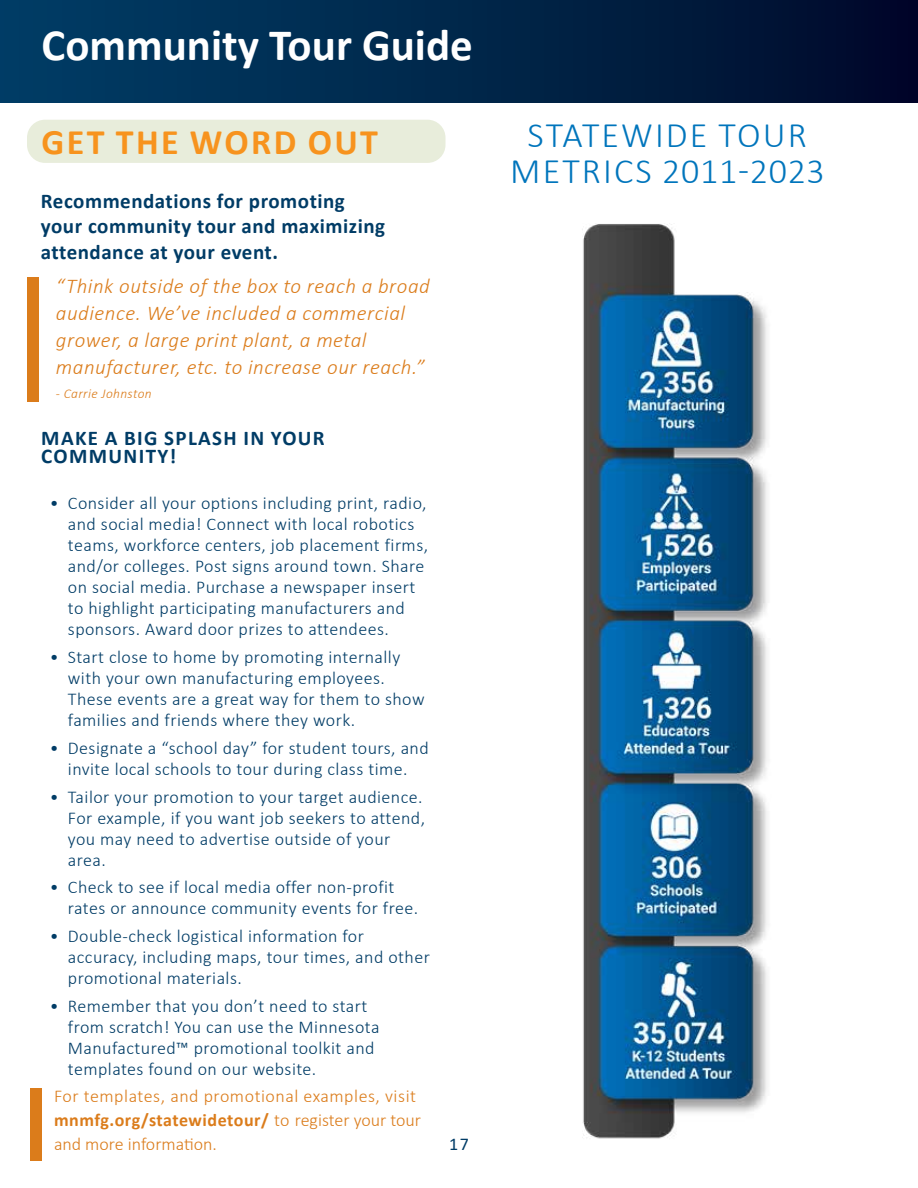
<style>
.page{position:relative;width:918px;height:1188px;background:#fff}
.page>*{position:absolute;margin:0;border:0;box-sizing:border-box;transform-origin:0 0}
.t1{font:700 45px "Calibri";color:#fff}
.t2{font:300 36px/36px "Calibri";letter-spacing:.06em;color:#0075bc;text-align:center}
.t3{font:700 36px "Calibri";letter-spacing:.065em;color:#f7931e}
.t4{font:italic 300 21px/27px "Calibri";letter-spacing:.025em;color:#db7c1b}
.t5{font:700 21px/25.2px "Calibri";letter-spacing:.025em;color:#003c66}
.t6{font:700 21px/18px "Calibri";letter-spacing:.065em;color:#003c66}
.t7{font:300 18px/21px "Calibri";letter-spacing:.025em;color:#003c66}
.t8{font:300 18px/24px "Calibri";letter-spacing:.03em;color:#db7c1b}
.t9{font:18px "Calibri";color:#003c66}
.t10{font:italic 300 13.5px "Calibri";letter-spacing:.025em;color:#db7c1b}
.s1{font-weight:700}
</style>
<div class="page">
<div style="left:27px;top:120px;width:419px;height:43px;background:#e8eddb;border-radius:18px"></div>
<div style="left:27px;top:277px;width:12px;height:125px;background:#db7c1b"></div>
<div style="left:30px;top:1089px;width:11px;height:72px;background:#db7c1b"></div>
<img style="left:582px;top:224px;width:185px;height:915px">
<div style="left:0;top:0;width:918px;height:103px;background:linear-gradient(to right,#004067,#000a2b)"></div>
<h1 class="t1" style="left:42px;top:14px;width:433px">Community Tour Guide</h1>
<h2 class="t3" style="left:42px;top:117px;width:338px">GET THE WORD OUT</h2>
<p class="t5" style="left:41px;top:188px;width:346px">Recommendations for promoting your community tour and maximizing attendance at your event.</p>
<p class="t4" style="left:56px;top:272px;width:376px">“Think outside of the box to reach a broad audience. We’ve included a commercial grower, a large print plant, a metal manufacturer, etc. to increase our reach.”</p>
<p class="t10" style="left:56px;top:385px;width:97px">- Carrie Johnston</p>
<p class="t6" style="left:41px;top:429px;width:285px">MAKE A BIG SPLASH IN YOUR<br>COMMUNITY!</p>
<p class="t7" style="left:68px;top:493px;width:362px;text-indent:-18px">• Consider all your options including print, radio, and social media! Connect with local robotics teams, workforce centers, job placement firms, and/or colleges. Post signs around town. Share on social media. Purchase a newspaper insert to highlight participating manufacturers and sponsors. Award door prizes to attendees.</p>
<p class="t7" style="left:68px;top:647px;width:358px;text-indent:-18px">• Start close to home by promoting internally with your own manufacturing employees.<br>These events are a great way for them to show families and friends where they work.</p>
<p class="t7" style="left:50px;top:737px;width:380px;text-align:center">• Designate a “school day” for student tours, and invite local schools to tour during class time.</p>
<p class="t7" style="left:68px;top:786px;width:359px;text-indent:-18px">• Tailor your promotion to your target audience.<br>For example, if you want job seekers to attend, you may need to advertise outside of your area.</p>
<p class="t7" style="left:68px;top:877px;width:352px;text-indent:-18px">• Check to see if local media offer non-profit rates or announce community events for free.</p>
<p class="t7" style="left:68px;top:926px;width:363px;text-indent:-18px">• Double-check logistical information for accuracy, including maps, tour times, and other promotional materials.</p>
<p class="t7" style="left:68px;top:995px;width:313px;text-indent:-18px">• Remember that you don’t need to start from scratch! You can use the Minnesota Manufactured™ promotional toolkit and templates found on our website.</p>
<p class="t8" style="left:54px;top:1084px;width:369px">For templates, and promotional examples, visit <span class="s1">mnmfg.org/statewidetour/</span> to register your tour and more information.</p>
<p class="t9" style="left:449px;top:1131px;width:21px">17</p>
<h2 class="t2" style="left:510px;top:116px;width:316px">STATEWIDE TOUR<br>METRICS 2011-2023</h2>
</div>
